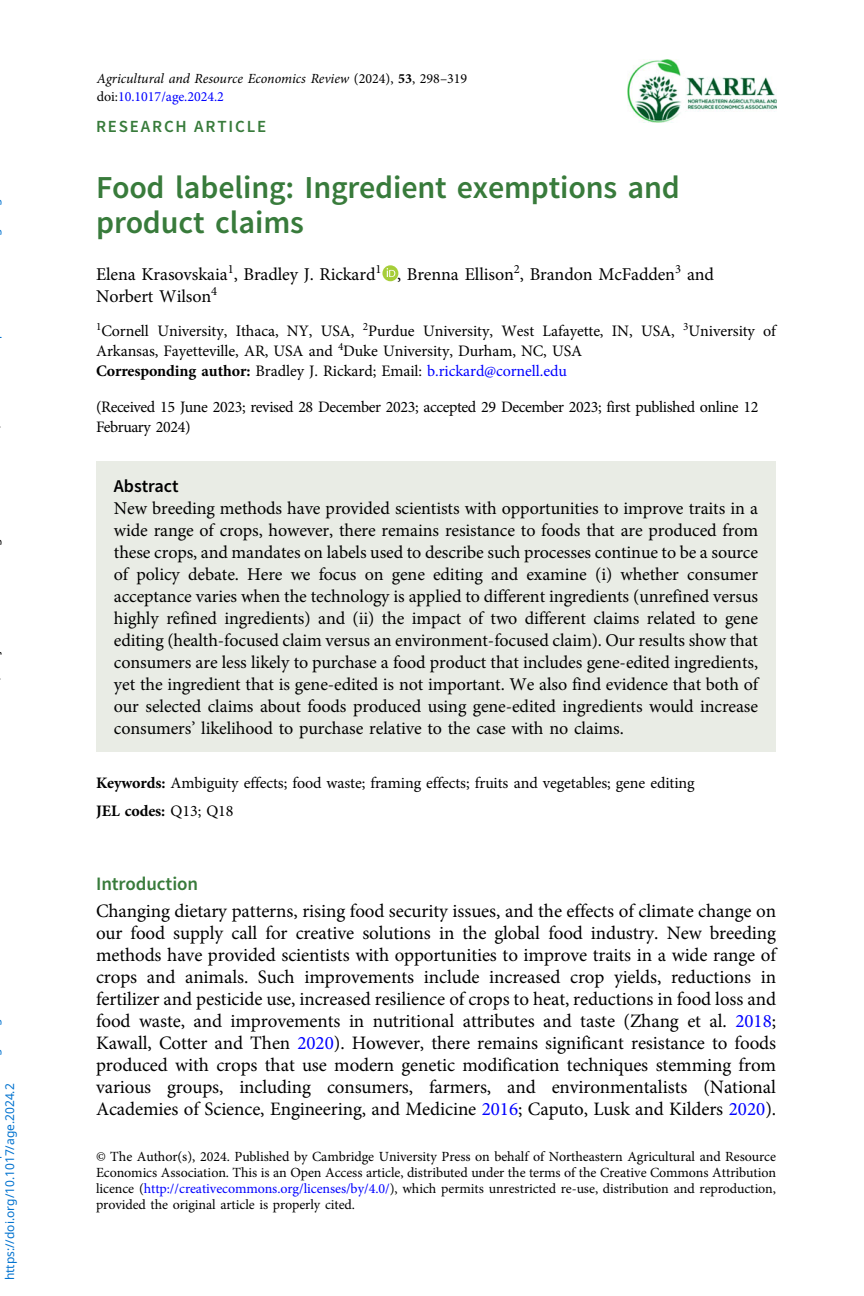
<style>
.page{position:relative;width:864px;height:1296px;background:#fff}
.page>*{position:absolute;margin:0;border:0;box-sizing:border-box;transform-origin:0 0}
.t1{font:32px/36px "Adv OT031 da 8 bf";color:#387b3b}
.t2{font:19px/22px "Adv OT1 ef 757 c 0";color:#000;text-align:justify}
.t3{font:19px "Adv OT031 da 8 bf";color:#387b3b}
.t4{font:18px/22px "Adv OT1 ef 757 c 0";color:#000}
.t5{font:18px "Adv OT031 da 8 bf";color:#000}
.t6{font:17px "Adv OT031 da 8 bf";letter-spacing:.11em;color:#387b3b}
.t7{font:16px/20px "Adv OT1 ef 757 c 0";color:#000}
.t8{font:16px/20px "Adv OT1 ef 757 c 0";letter-spacing:-.02em;color:#000}
.t9{font:16px "Adv O Tb 65 e 897 d.B";color:#000}
.t10{font:14px/16px "Adv OT1 ef 757 c 0";color:#000;text-align:justify}
.t11{font:14px "Adv OT7 d 6 df 7 ab.I";color:#000}
.t12{font:14px "Adv OT1 ef 757 c 0";color:#00f}
.t13{font:12px "Noto Sans";color:#0172cf}
.s1{font-family:"Adv OT1 ef 757 c 0"}
.s2{font-family:"Adv O Tb 65 e 897 d.B"}
.s3{color:#000}
.s4{color:#00f}
.s5{font-style:inherit}
</style>
<div class="page">
<svg style="left:382px;top:265px;width:16px;height:16px"></svg>
<svg style="left:387px;top:268px;width:8px;height:9px"></svg>
<div style="left:96px;top:462px;width:680px;height:290px;background:#e9ece5"></div>
<img style="left:628px;top:60px;width:149px;height:62px">
<p class="t13" style="left:1px;top:1280px;width:198px;rotate:-90deg">https://doi.org/10.1017/age.2024.2</p>
<p class="t11" style="left:97px;top:73px;width:372px">Agricultural and Resource Economics Review <span class="s1">(2024),</span> <span class="s2">53</span><span class="s1">, 298</span><span class="s1">–</span><span class="s1">319</span></p>
<p class="t12" style="left:97px;top:91px;width:129px"><span class="s3">doi:</span>10.1017/age.2024.2</p>
<p class="t6" style="left:96px;top:120px;width:172px">RESEARCH ARTICLE</p>
<h1 class="t1" style="left:96px;top:172px;width:585px">Food labeling: Ingredient exemptions and product claims</h1>
<p class="t4" style="left:96px;top:265px;width:619px">Elena Krasovskaia<sup>1</sup>, Bradley J. Rickard<sup>1</sup> , Brenna Ellison<sup>2</sup>, Brandon McFadden<sup>3</sup> and<br>Norbert Wilson<sup>4</sup></p>
<p class="t7" style="left:96px;top:322px;width:681px"><sup>1</sup>Cornell University, Ithaca, NY, USA, <sup>2</sup>Purdue University, West Lafayette, IN, USA, <sup>3</sup>University of<br>Arkansas, Fayetteville, AR, USA and <sup>4</sup>Duke University, Durham, NC, USA<br><span class="s2">Corresponding author:</span> Bradley J. Rickard; Email: <span class="s4">b.rickard@cornell.edu</span></p>
<p class="t8" style="left:96px;top:398px;width:664px">(Received 15 June 2023; revised 28 December 2023; accepted 29 December 2023; first published online 12<br>February 2024)</p>
<p class="t5" style="left:114px;top:479px;width:66px">Abstract</p>
<p class="t4" style="left:114px;top:499px;width:646px;text-align:justify">New breeding methods have provided scientists with opportunities to improve traits in a wide range of crops, however, there remains resistance to foods that are produced from these crops, and mandates on labels used to describe such processes continue to be a source of policy debate. Here we focus on gene editing and examine (i) whether consumer acceptance varies when the technology is applied to different ingredients (unrefined versus highly refined ingredients) and (ii) the impact of two different claims related to gene editing (health-focused claim versus an environment-focused claim). Our results show that consumers are less likely to purchase a food product that includes gene-edited ingredients, yet the ingredient that is gene-edited is not important. We also find evidence that both of our selected claims about foods produced using gene-edited ingredients would increase consumers<span class="s5">’</span> likelihood to purchase relative to the case with no claims.</p>
<p class="t7" style="left:96px;top:774px;width:600px"><span class="s2">Keywords:</span> Ambiguity effects; food waste; framing effects; fruits and vegetables; gene editing</p>
<p class="t9" style="left:96px;top:805px;width:139px">JEL codes: <span class="s1">Q13; Q18</span></p>
<p class="t3" style="left:96px;top:876px;width:104px">Introduction</p>
<p class="t2" style="left:96px;top:901px;width:681px">Changing dietary patterns, rising food security issues, and the effects of climate change on our food supply call for creative solutions in the global food industry. New breeding methods have provided scientists with opportunities to improve traits in a wide range of crops and animals. Such improvements include increased crop yields, reductions in fertilizer and pesticide use, increased resilience of crops to heat, reductions in food loss and food waste, and improvements in nutritional attributes and taste (Zhang et al. <span class="s4">2018</span>; Kawall, Cotter and Then <span class="s4">2020</span>). However, there remains significant resistance to foods produced with crops that use modern genetic modification techniques stemming from various groups, including consumers, farmers, and environmentalists (National Academies of Science, Engineering, and Medicine <span class="s4">2016</span>; Caputo, Lusk and Kilders <span class="s4">2020</span>).</p>
<p class="t10" style="left:96px;top:1150px;width:681px">© The Author(s), 2024. Published by Cambridge University Press on behalf of Northeastern Agricultural and Resource Economics Association. This is an Open Access article, distributed under the terms of the Creative Commons Attribution licence (<span class="s4">http://creativecommons.org/licenses/by/4.0/</span>), which permits unrestricted re-use, distribution and reproduction, provided the original article is properly cited.</p>
</div>
